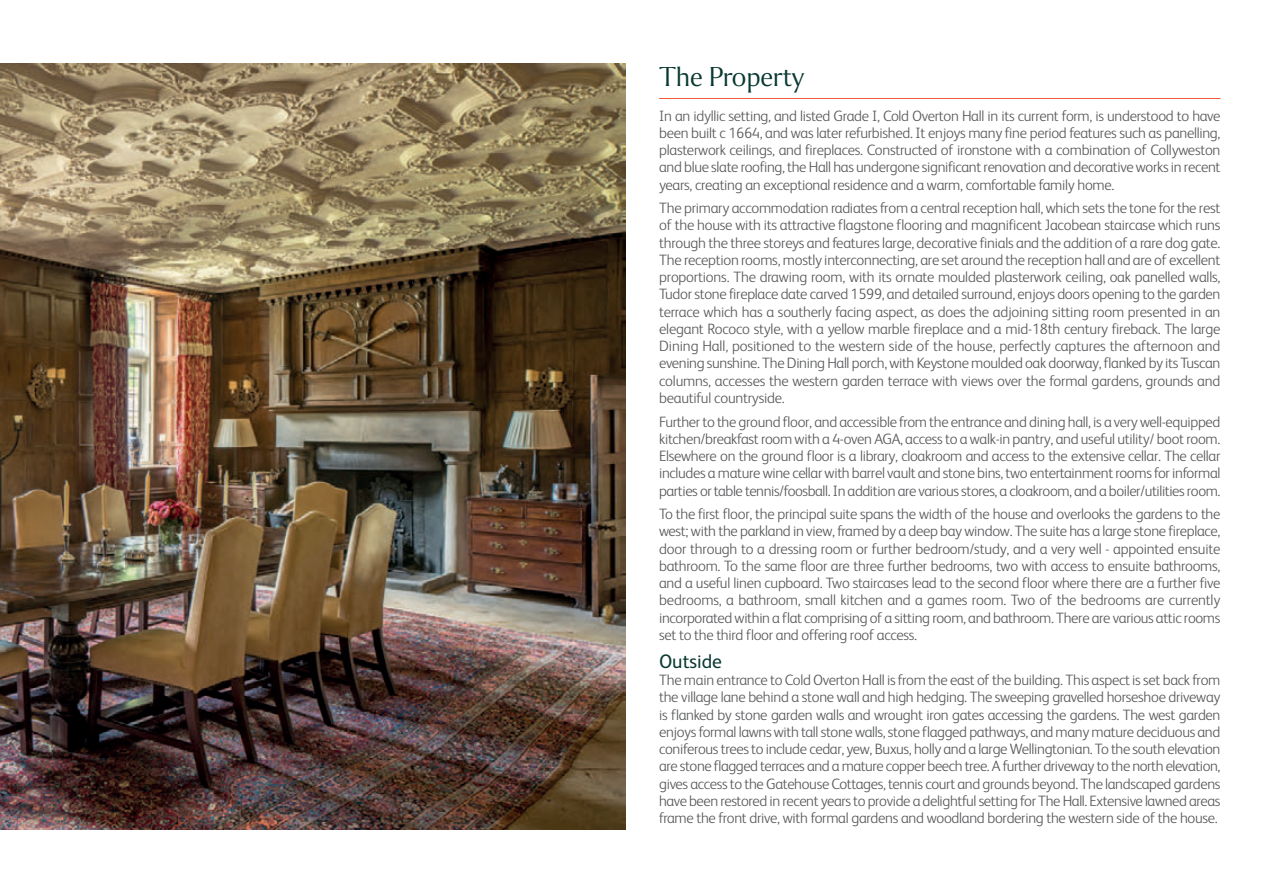
<style>
.page{position:relative;width:1263px;height:893px;background:#fff}
.page>*{position:absolute;margin:0;border:0;box-sizing:border-box;transform-origin:0 0}
.t1{font:200 30px "Collier";color:#083830}
.t2{font:19.5px "FS Albert";color:#083830}
.t3{font:300 15px/17.2px "FS Albert";letter-spacing:-.02em;color:#57585a;text-align:justify}
</style>
<div class="page">
<img style="left:0;top:64px;width:625px;height:765px">
<hr style="left:659px;top:98px;width:561px;height:1px;background:#f15d34">
<p class="t1" style="left:659px;top:67px;width:147px">The Property</p>
<p class="t3" style="left:659px;top:108px;width:563px">In an idyllic setting, and listed Grade I, Cold Overton Hall in its current form, is understood to have been built c 1664, and was later refurbished. It enjoys many fine period features such as panelling, plasterwork ceilings, and fireplaces. Constructed of ironstone with a combination of Collyweston and blue slate roofing, the Hall has undergone significant renovation and decorative works in recent years, creating an exceptional residence and a warm, comfortable family home.</p>
<p class="t3" style="left:659px;top:201px;width:563px">The primary accommodation radiates from a central reception hall, which sets the tone for the rest of the house with its attractive flagstone flooring and magnificent Jacobean staircase which runs through the three storeys and features large, decorative finials and the addition of a rare dog gate.<br>The reception rooms, mostly interconnecting, are set around the reception hall and are of excellent proportions. The drawing room, with its ornate moulded plasterwork ceiling, oak panelled walls, Tudor stone fireplace date carved 1599, and detailed surround, enjoys doors opening to the garden terrace which has a southerly facing aspect, as does the adjoining sitting room presented in an elegant Rococo style, with a yellow marble fireplace and a mid-18th century fireback. The large Dining Hall, positioned to the western side of the house, perfectly captures the afternoon and evening sunshine. The Dining Hall porch, with Keystone moulded oak doorway, flanked by its Tuscan columns, accesses the western garden terrace with views over the formal gardens, grounds and beautiful countryside.</p>
<p class="t3" style="left:659px;top:414px;width:563px">Further to the ground floor, and accessible from the entrance and dining hall, is a very well-equipped kitchen/breakfast room with a 4-oven AGA, access to a walk-in pantry, and useful utility/ boot room.<br>Elsewhere on the ground floor is a library, cloakroom and access to the extensive cellar. The cellar includes a mature wine cellar with barrel vault and stone bins, two entertainment rooms for informal parties or table tennis/foosball. In addition are various stores, a cloakroom, and a boiler/utilities room.</p>
<p class="t3" style="left:659px;top:507px;width:563px">To the first floor, the principal suite spans the width of the house and overlooks the gardens to the west; with the parkland in view, framed by a deep bay window. The suite has a large stone fireplace, door through to a dressing room or further bedroom/study, and a very well - appointed ensuite bathroom. To the same floor are three further bedrooms, two with access to ensuite bathrooms, and a useful linen cupboard. Two staircases lead to the second floor where there are a further five bedrooms, a bathroom, small kitchen and a games room. Two of the bedrooms are currently incorporated within a flat comprising of a sitting room, and bathroom. There are various attic rooms set to the third floor and offering roof access.</p>
<p class="t2" style="left:659px;top:654px;width:64px">Outside</p>
<p class="t3" style="left:659px;top:673px;width:563px">The main entrance to Cold Overton Hall is from the east of the building. This aspect is set back from the village lane behind a stone wall and high hedging. The sweeping gravelled horseshoe driveway is flanked by stone garden walls and wrought iron gates accessing the gardens. The west garden enjoys formal lawns with tall stone walls, stone flagged pathways, and many mature deciduous and coniferous trees to include cedar, yew, Buxus, holly and a large Wellingtonian. To the south elevation are stone flagged terraces and a mature copper beech tree. A further driveway to the north elevation, gives access to the Gatehouse Cottages, tennis court and grounds beyond. The landscaped gardens have been restored in recent years to provide a delightful setting for The Hall. Extensive lawned areas frame the front drive, with formal gardens and woodland bordering the western side of the house.</p>
</div>
